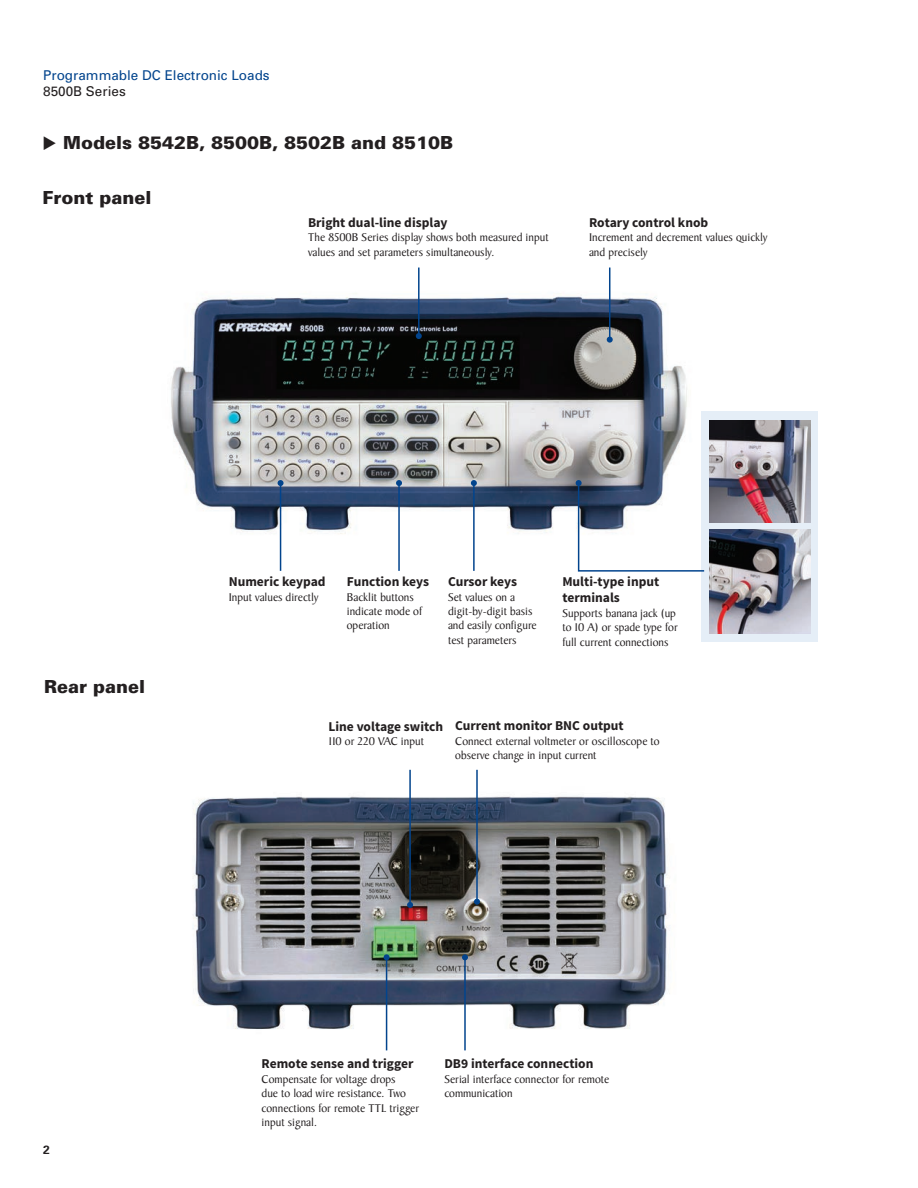
<style>
.page{position:relative;width:918px;height:1188px;background:#fff}
.page>*{position:absolute;margin:0;border:0;box-sizing:border-box;transform-origin:0 0}
.t1{font:900 18px "Univers";color:#231f20}
.t2{font:700 13.5px/16.2px "Source Sans Pro";color:#231f20}
.t3{font:13.5px "Univers";color:#02448d}
.t4{font:13.5px "Univers";color:#231f20}
.t5{font:12px/14.4px "Baker Signet";color:#231f20}
.t6{font:700 12px "Univers";color:#231f20}
</style>
<div class="page">
<img style="left:193px;top:796px;width:477px;height:246px">
<hr style="left:476px;top:770px;width:2px;height:132px;background:#02448d">
<svg style="left:474px;top:899px;width:6px;height:6px"></svg>
<hr style="left:386px;top:957px;width:1px;height:93px;background:#02448d">
<svg style="left:384px;top:954px;width:6px;height:6px"></svg>
<hr style="left:464px;top:957px;width:2px;height:93px;background:#02448d">
<svg style="left:462px;top:954px;width:6px;height:6px"></svg>
<hr style="left:409px;top:770px;width:2px;height:135px;background:#02448d">
<svg style="left:407px;top:902px;width:6px;height:6px"></svg>
<img style="left:171px;top:281px;width:516px;height:261px">
<hr style="left:418px;top:268px;width:2px;height:68px;background:#02448d">
<svg style="left:416px;top:333px;width:6px;height:6px"></svg>
<hr style="left:609px;top:268px;width:1px;height:72px;background:#02448d">
<svg style="left:607px;top:337px;width:6px;height:6px"></svg>
<hr style="left:398px;top:483px;width:2px;height:88px;background:#02448d">
<svg style="left:396px;top:480px;width:6px;height:6px"></svg>
<hr style="left:280px;top:483px;width:1px;height:88px;background:#02448d">
<svg style="left:278px;top:480px;width:6px;height:6px"></svg>
<hr style="left:473px;top:483px;width:2px;height:88px;background:#02448d">
<svg style="left:471px;top:480px;width:6px;height:6px"></svg>
<div style="left:702px;top:412px;width:116px;height:230px;background:#e5eef7"></div>
<img style="left:709px;top:420px;width:101px;height:102px">
<img style="left:710px;top:530px;width:100px;height:104px">
<svg style="left:576px;top:480px;width:129px;height:92px"></svg>
<p class="t3" style="left:43px;top:67px;width:228px">Programmable DC Electronic Loads</p>
<p class="t4" style="left:43px;top:83px;width:84px">8500B Series</p>
<h1 class="t1" style="left:43px;top:131px;width:412px">◆ Models 8542B, 8500B, 8502B and 8510B</h1>
<h1 class="t1" style="left:43px;top:186px;width:110px">Front panel</h1>
<p class="t2" style="left:308px;top:215px;width:141px">Bright dual-line display</p>
<p class="t5" style="left:308px;top:231px;width:242px">The 8500B Series display shows both measured input values and set parameters simultaneously.</p>
<p class="t2" style="left:589px;top:215px;width:121px">Rotary control knob</p>
<p class="t5" style="left:589px;top:231px;width:180px">Increment and decrement values quickly and precisely</p>
<h1 class="t1" style="left:44px;top:675px;width:102px">Rear panel</h1>
<p class="t2" style="left:229px;top:574px;width:98px">Numeric keypad</p>
<p class="t5" style="left:229px;top:590px;width:91px">Input values directly</p>
<p class="t2" style="left:347px;top:574px;width:84px">Function keys</p>
<p class="t5" style="left:347px;top:590px;width:77px">Backlit buttons indicate mode of operation</p>
<p class="t2" style="left:448px;top:574px;width:71px">Cursor keys</p>
<p class="t5" style="left:448px;top:590px;width:90px">Set values on a digit-by-digit basis and easily configure test parameters</p>
<p class="t2" style="left:562px;top:574px;width:98px">Multi-type input terminals</p>
<p class="t5" style="left:562px;top:606px;width:117px">Supports banana jack (up to 10 A) or spade type for full current connections</p>
<p class="t2" style="left:328px;top:719px;width:116px">Line voltage switch</p>
<p class="t5" style="left:328px;top:734px;width:97px">110 or 220 VAC input</p>
<p class="t2" style="left:455px;top:718px;width:170px">Current monitor BNC output</p>
<p class="t5" style="left:455px;top:734px;width:206px">Connect external voltmeter or oscilloscope to observe change in input current</p>
<p class="t6" style="left:43px;top:1143px;width:8px">2</p>
<p class="t2" style="left:262px;top:1056px;width:153px">Remote sense and trigger</p>
<p class="t5" style="left:262px;top:1072px;width:159px">Compensate for voltage drops<br>due to load wire resistance. Two connections for remote TTL trigger input signal.</p>
<p class="t2" style="left:444px;top:1056px;width:151px">DB9 interface connection</p>
<p class="t5" style="left:444px;top:1072px;width:166px">Serial interface connector for remote communication</p>
</div>
